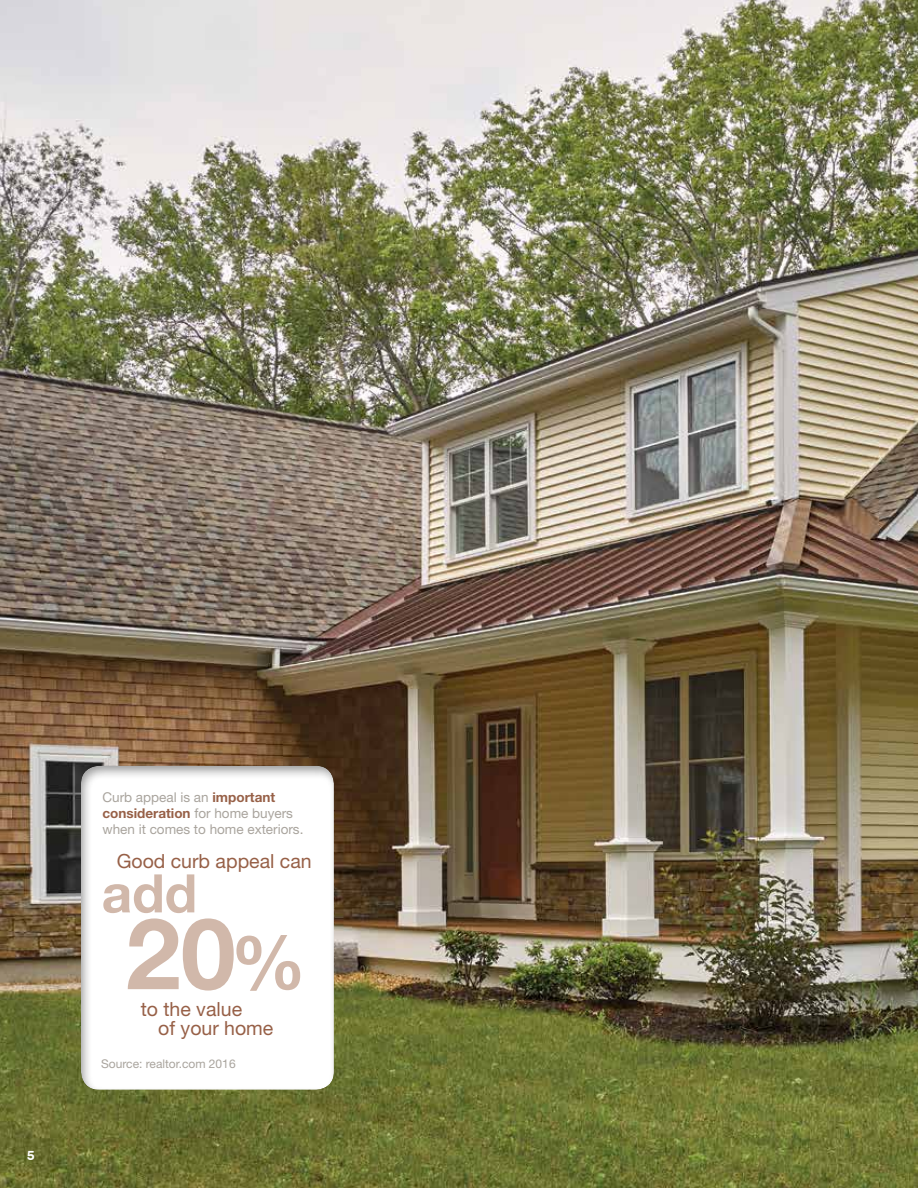
<style>
.page{position:relative;width:918px;height:1188px;background:#fff}
.page>*{position:absolute;margin:0;border:0;box-sizing:border-box;transform-origin:0 0}
.t1{font:700 99px "Helvetica Neue LT Std";color:#d1b8aa}
.t2{font:700 75px "Helvetica Neue LT Std";color:#d1b8aa}
.t3{font:700 53.25px "Helvetica Neue LT Std";color:#d1b8aa}
.t4{font:19.5px "Helvetica Neue LT Std";color:#976047}
.t5{font:13.5px/16.2px "Helvetica Neue LT Std";color:#a9a49d}
.t6{font:700 13.5px "Swiss 721 BT";color:#fff}
.t7{font:12px "Helvetica Neue LT Std";color:#a9a49d}
.s1{font-weight:700;color:#976047}
</style>
<div class="page">
<img style="left:0;top:0;width:918px;height:1188px">
<div style="left:68px;top:764px;width:267px;height:327px;background:#000;opacity:.4"></div>
<p class="t6" style="left:27px;top:1147px;width:9px">5</p>
<p class="t5" style="left:102px;top:788px;width:203px">Curb appeal is an <span class="s1">important consideration</span> for home buyers when it comes to home exteriors.</p>
<h3 class="t4" style="left:117px;top:850px;width:197px">Good curb appeal can</h3>
<h3 class="t3" style="left:102px;top:860px;width:97px">add</h3>
<h1 class="t1" style="left:126px;top:893px;width:112px">20</h1>
<h3 class="t4" style="left:141px;top:998px;width:103px">to the value</h3>
<h2 class="t2" style="left:231px;top:916px;width:76px">%</h2>
<h3 class="t4" style="left:158px;top:1016px;width:117px">of your home</h3>
<p class="t7" style="left:101px;top:1057px;width:136px">Source: realtor.com 2016</p>
</div>
